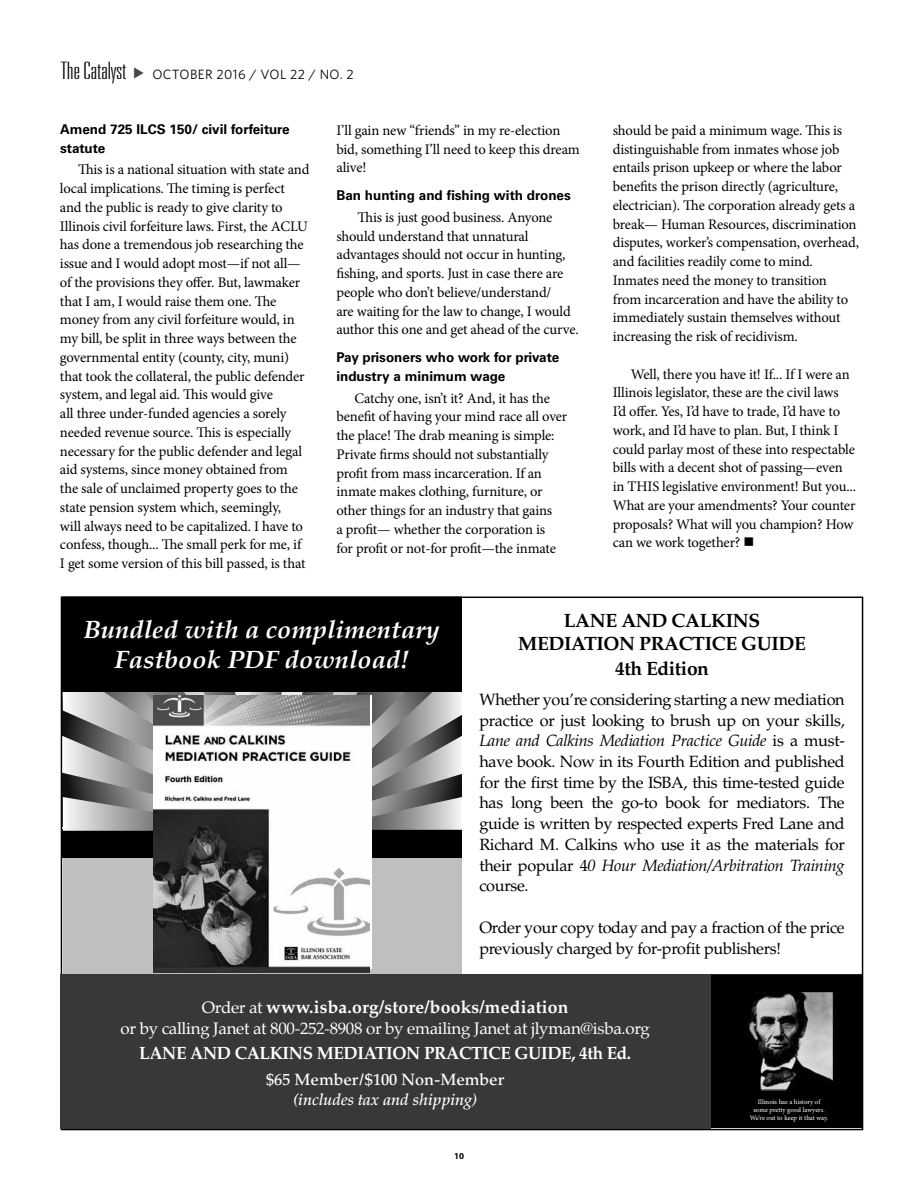
<style>
.page{position:relative;width:918px;height:1188px;background:#fff}
.page>*{position:absolute;margin:0;border:0;box-sizing:border-box;transform-origin:0 0}
.t1{font:italic 700 25.2px/29.5px "Palatino LT Std";color:#fff;text-align:center}
.t2{font:100 ultra-condensed 24px "Univers LT Std";color:#000;scale:1.41 1}
.t3{font:700 19.2px/24.3px "Palatino LT Std";letter-spacing:-.02em;color:#000;text-align:center}
.t4{font:700 17.7px "Palatino LT Std";letter-spacing:-.02em;color:#fff;scale:.96 1}
.t5{font:700 17.7px "Palatino LT Std";letter-spacing:.01em;color:#fff}
.t6{font:16.35px/20.7px "Palatino LT Std";letter-spacing:-.02em;color:#000;text-align:justify}
.t7{font:16.35px "Palatino";letter-spacing:-.02em;color:#fff;scale:1.04 1}
.t8{font:500 16.35px "Palatino LT Std";color:#fff}
.t9{font:italic 500 16.35px "Palatino LT Std";color:#fff}
.t10{font:14.7px/18.8px "Minion Pro";letter-spacing:-.015em;color:#000}
.t11{font:700 13.5px/18.8px "Univers LT Std";color:#000}
.t12{font:13.5px "Whitney";letter-spacing:.03em;color:#000}
.t13{font:700 9px "Myriad Pro";color:#000}
.t14{font:6.9px/8.2px "Minion Pro";letter-spacing:-.005em;color:#fff;text-align:center}
.s1{font-style:italic}
.s2{font-family:"Palatino";font-weight:400;font-size:16.35px}
</style>
<div class="page">
<div style="left:63px;top:829px;width:399px;height:29px;background:#000"></div>
<svg style="left:62px;top:692px;width:400px;height:139px;background:#949494"></svg>
<div style="left:711px;top:975px;width:151px;height:152px;background:#000"></div>
<div style="left:711px;top:974px;width:152px;height:154px;border:1px solid #000"></div>
<img style="left:749px;top:993px;width:83px;height:96px">
<div style="left:744px;top:991px;width:90px;height:100px;border:1px solid #000"></div>
<div style="left:63px;top:858px;width:399px;height:126px;background:#bfbfbf"></div>
<img style="left:154px;top:696px;width:216px;height:276px">
<div style="left:62px;top:597px;width:400px;height:94px;background:#000"></div>
<div style="left:62px;top:597px;width:400px;height:95px;border:1px solid #000"></div>
<div style="left:61px;top:974px;width:650px;height:155px;background:#383838"></div>
<h2 class="t2" style="left:61px;top:58px;width:48px">The Catalyst</h2>
<p class="t12" style="left:152px;top:65px;width:203px">OCTOBER 2016 / VOL 22 / NO. 2</p>
<p class="t11" style="left:60px;top:120px;width:231px">Amend 725 ILCS 150/ civil forfeiture statute</p>
<p class="t10" style="left:60px;top:160px;width:251px;text-indent:18px">This is a national situation with state and local implications. The timing is perfect and the public is ready to give clarity to Illinois civil forfeiture laws. First, the ACLU has done a tremendous job researching the issue and I would adopt most—if not all— of the provisions they offer. But, lawmaker that I am, I would raise them one. The money from any civil forfeiture would, in my bill, be split in three ways between the governmental entity (county, city, muni) that took the collateral, the public defender system, and legal aid. This would give<br>all three under-funded agencies a sorely needed revenue source. This is especially necessary for the public defender and legal aid systems, since money obtained from the sale of unclaimed property goes to the state pension system which, seemingly,<br>will always need to be capitalized. I have to confess, though... The small perk for me, if I get some version of this bill passed, is that</p>
<p class="t10" style="left:336px;top:121px;width:245px">I’ll gain new “friends” in my re-election bid, something I’ll need to keep this dream alive!</p>
<p class="t11" style="left:336px;top:186px;width:236px">Ban hunting and fishing with drones</p>
<p class="t10" style="left:336px;top:208px;width:244px;text-indent:21px">This is just good business. Anyone should understand that unnatural advantages should not occur in hunting, fishing, and sports. Just in case there are people who don’t believe/understand/<br>are waiting for the law to change, I would author this one and get ahead of the curve.</p>
<p class="t11" style="left:336px;top:348px;width:224px">Pay prisoners who work for private industry a minimum wage</p>
<p class="t10" style="left:336px;top:389px;width:232px;text-indent:18px">Catchy one, isn’t it? And, it has the benefit of having your mind race all over the place! The drab meaning is simple:<br>Private firms should not substantially profit from mass incarceration. If an inmate makes clothing, furniture, or other things for an industry that gains<br>a profit— whether the corporation is<br>for profit or not-for profit—the inmate</p>
<p class="t10" style="left:613px;top:121px;width:248px">should be paid a minimum wage. This is distinguishable from inmates whose job entails prison upkeep or where the labor benefits the prison directly (agriculture, electrician). The corporation already gets a break— Human Resources, discrimination disputes, worker’s compensation, overhead, and facilities readily come to mind.<br>Inmates need the money to transition<br>from incarceration and have the ability to immediately sustain themselves without increasing the risk of recidivism.</p>
<p class="t10" style="left:613px;top:365px;width:245px;text-indent:18px">Well, there you have it! If... If I were an Illinois legislator, these are the civil laws<br>I’d offer. Yes, I’d have to trade, I’d have to work, and I’d have to plan. But, I think I could parlay most of these into respectable bills with a decent shot of passing—even in THIS legislative environment! But you...<br>What are your amendments? Your counter proposals? What will you champion? How can we work together? ■</p>
<h1 class="t1" style="left:84px;top:615px;width:357px">Bundled with a complimentary<br>Fastbook PDF download!</h1>
<h3 class="t3" style="left:518px;top:608px;width:289px">LANE AND CALKINS<br>MEDIATION PRACTICE GUIDE<br>4th Edition</h3>
<p class="t6" style="left:479px;top:689px;width:367px">Whether you’re considering starting a new mediation practice or just looking to brush up on your skills, <span class="s1">Lane and Calkins Mediation Practice Guide</span> is a must&shy;have book. Now in its Fourth Edition and published for the first time by the ISBA, this time-tested guide has long been the go-to book for mediators. The guide is written by respected experts Fred Lane and Richard M. Calkins who use it as the materials for their popular 4<span class="s1">0 Hour Mediation/Arbitration Training </span>course.</p>
<p class="t6" style="left:479px;top:917px;width:367px">Order your copy today and pay a fraction of the price previously charged by for-profit publishers!</p>
<p class="t5" style="left:202px;top:997px;width:368px"><span class="s2">Order at</span> www.isba.org/store/books/mediation</p>
<p class="t7" style="left:121px;top:1015px;width:510px">or by calling Janet at 800-252-8908 or by emailing Janet at jlyman@isba.org</p>
<p class="t4" style="left:139px;top:1043px;width:514px">LANE AND CALKINS MEDIATION PRACTICE GUIDE, 4th Ed.</p>
<p class="t8" style="left:266px;top:1070px;width:240px">$65 Member/$100 Non-Member</p>
<p class="t9" style="left:293px;top:1090px;width:186px">(includes tax and shipping)</p>
<p class="t13" style="left:454px;top:1150px;width:11px">10</p>
<p class="t14" style="left:750px;top:1097px;width:80px">Illinois has a history of some pretty good lawyers.<br>We’re out to keep it that way.</p>
</div>
